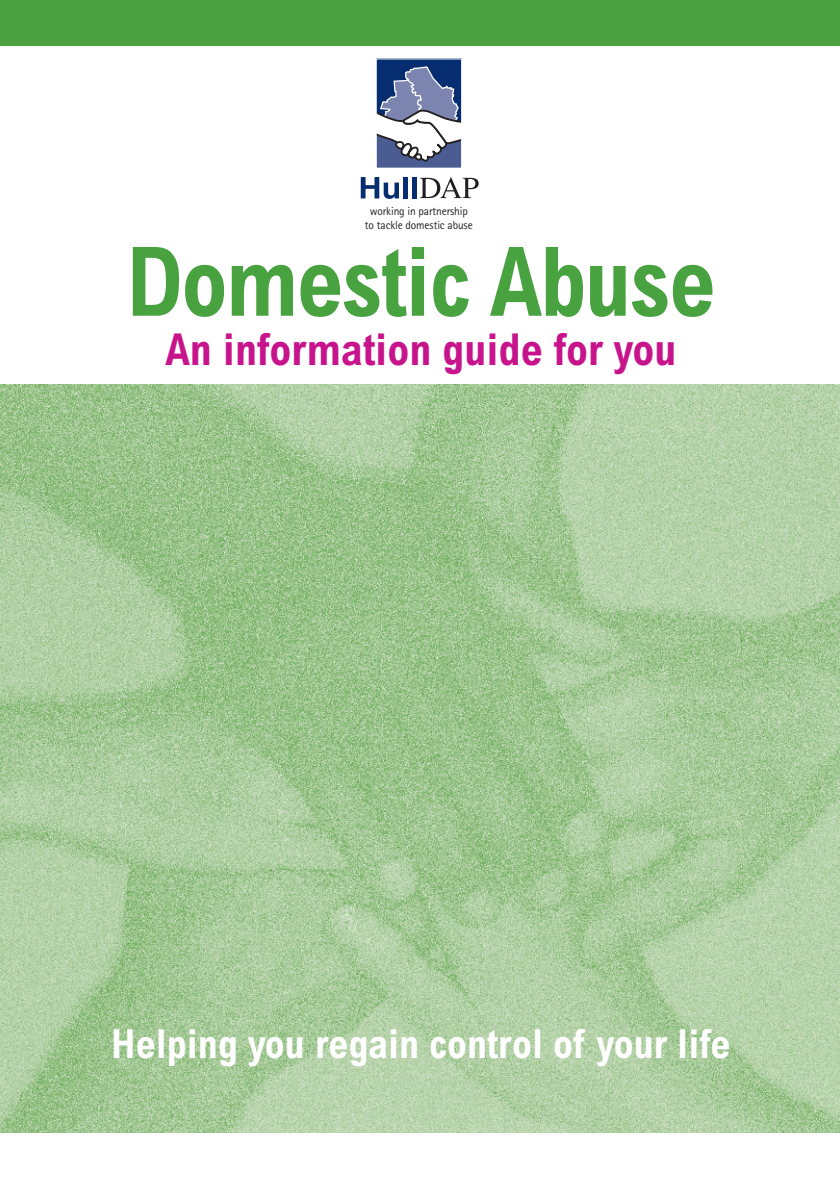
<style>
.page{position:relative;width:840px;height:1191px;background:#fff}
.page>*{position:absolute;margin:0;border:0;box-sizing:border-box;transform-origin:0 0}
.t1{font:700 condensed 96px "Arial";letter-spacing:-.02em;color:#49a240}
.t2{font:700 condensed 44px "Arial";color:#c7148c}
.t3{font:700 condensed 40px "Arial";color:#fff}
.t4{font:11.8px/14px "AT Rotis Sans Serif";letter-spacing:-.01em;color:#231f20;text-align:center}
</style>
<div class="page">
<img style="left:0;top:384px;width:839px;height:748px">
<div style="left:376px;top:59px;width:85px;height:109px;background:#052d6f"></div>
<svg style="left:360px;top:177px;width:39px;height:22px"></svg>
<hr style="left:403px;top:177px;width:4px;height:21px;background:#052d6f">
<hr style="left:412px;top:177px;width:4px;height:21px;background:#052d6f">
<svg style="left:419px;top:177px;width:59px;height:21px"></svg>
<svg style="left:377px;top:66px;width:83px;height:101px"></svg>
<div style="left:375px;top:58px;width:87px;height:111px;border:1px solid #fff"></div>
<div style="left:0;top:0;width:839px;height:45px;background:#4ba240"></div>
<p class="t4" style="left:365px;top:204px;width:109px">working in partnership to tackle domestic abuse</p>
<h1 class="t1" style="left:126px;top:226px;width:590px">Domestic Abuse</h1>
<h2 class="t2" style="left:165px;top:324px;width:512px">An information guide for you</h2>
<h3 class="t3" style="left:111px;top:1020px;width:620px">Helping you regain control of your life</h3>
</div>
